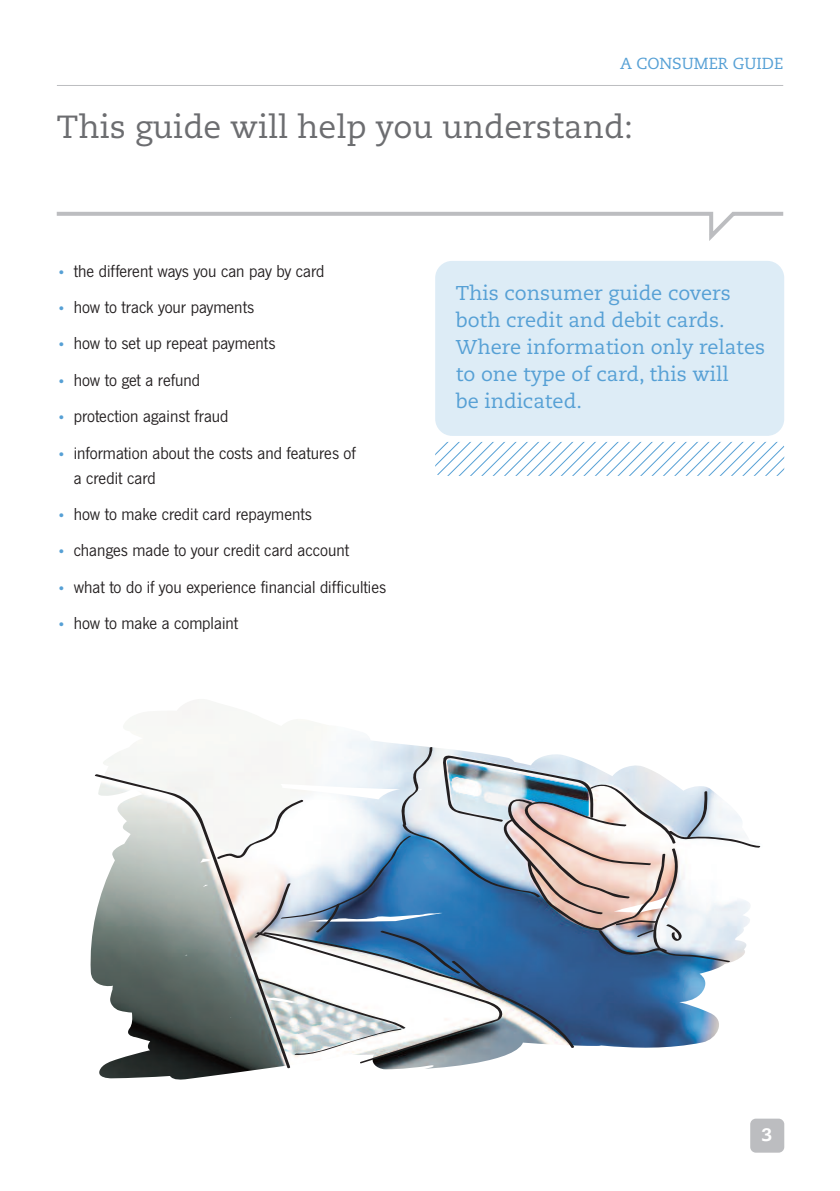
<style>
.page{position:relative;width:840px;height:1191px;background:#fff}
.page>*{position:absolute;margin:0;border:0;box-sizing:border-box;transform-origin:0 0}
.t1{font:32px "Caecilia LT";color:#6c6d70}
.t2{font:20px/27px "Caecilia LT";color:#56a0d5}
.t3{font:18px/25px "News Got";color:#231f20}
.t4{font:800 18px "Caecilia LT";color:#fff}
.t5{font:16px "Caecilia LT";color:#56a0d5}
.s1{font-size:14px;color:#56a0d5}
</style>
<div class="page">
<hr style="left:57px;top:85px;width:725px;height:1px;background:#bcbdc0">
<svg style="left:56px;top:211px;width:728px;height:30px"></svg>
<div style="left:435px;top:261px;width:348px;height:175px;background:#ddecf6;border-radius:17px"></div>
<svg style="left:435px;top:442px;width:348px;height:34px"></svg>
<div style="left:749px;top:1118px;width:34px;height:34px;background:#bcbdc0;border-radius:6px"></div>
<svg style="left:94px;top:774px;width:196px;height:294px"></svg>
<img style="left:216px;top:746px;width:544px;height:317px">
<p class="t5" style="left:619px;top:57px;width:164px">A CONSUMER GUIDE</p>
<h1 class="t1" style="left:57px;top:113px;width:577px">This guide will help you understand:</h1>
<p class="t3" style="left:57px;top:258px;width:269px"><span class="s1">•</span> the different ways you can pay by card</p>
<p class="t3" style="left:57px;top:294px;width:199px"><span class="s1">•</span> how to track your payments</p>
<p class="t3" style="left:57px;top:331px;width:220px"><span class="s1">•</span> how to set up repeat payments</p>
<p class="t3" style="left:57px;top:367px;width:145px"><span class="s1">•</span> how to get a refund</p>
<p class="t3" style="left:57px;top:403px;width:173px"><span class="s1">•</span> protection against fraud</p>
<p class="t3" style="left:74px;top:440px;width:283px;text-indent:-17px"><span class="s1">•</span> information about the costs and features of a credit card</p>
<p class="t3" style="left:57px;top:501px;width:257px"><span class="s1">•</span> how to make credit card repayments</p>
<p class="t3" style="left:57px;top:537px;width:294px"><span class="s1">•</span> changes made to your credit card account</p>
<p class="t3" style="left:57px;top:574px;width:331px"><span class="s1">•</span> what to do if you experience financial difficulties</p>
<p class="t3" style="left:57px;top:610px;width:183px"><span class="s1">•</span> how to make a complaint</p>
<p class="t2" style="left:455px;top:281px;width:311px">This consumer guide covers both credit and debit cards.<br>Where information only relates to one type of card, this will<br>be indicated.</p>
<p class="t4" style="left:761px;top:1127px;width:12px">3</p>
</div>
